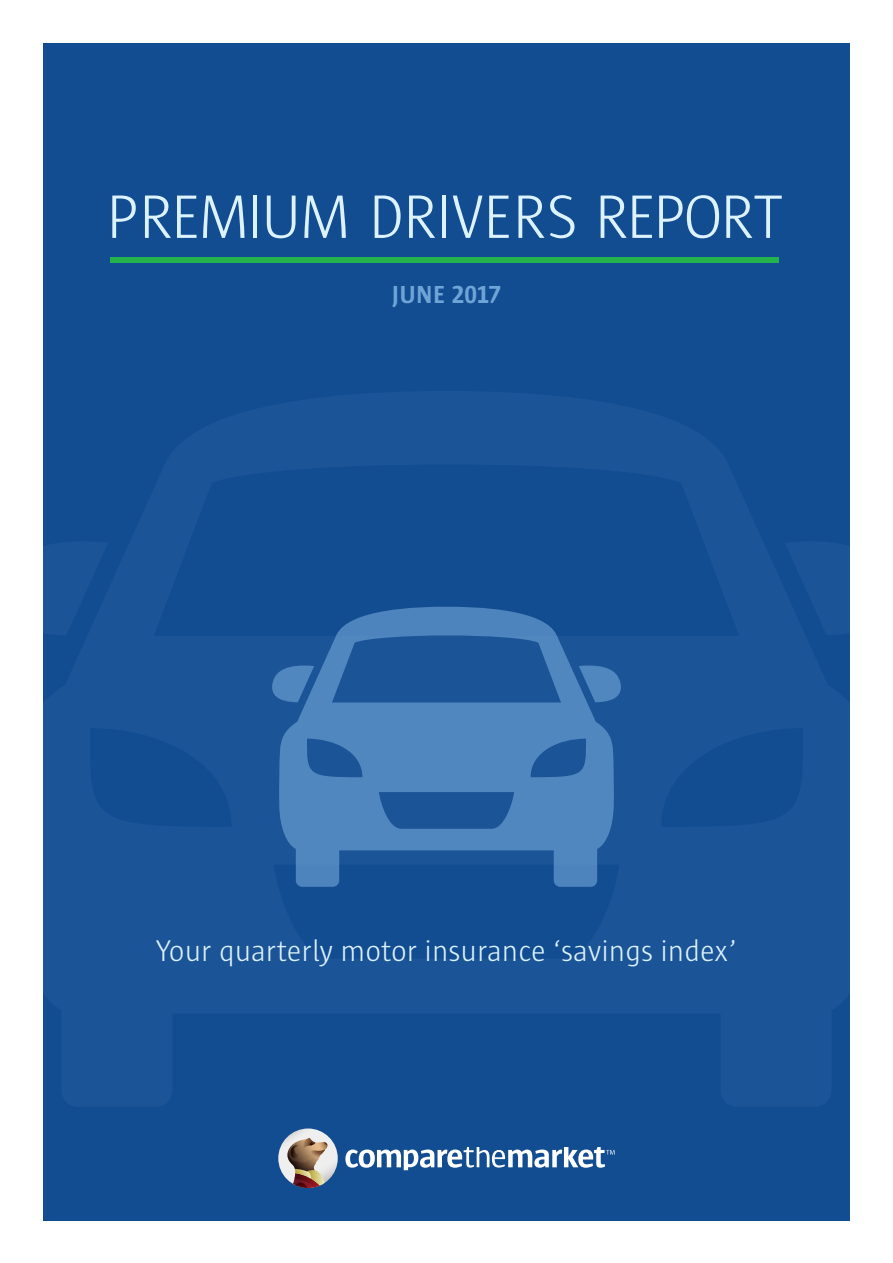
<style>
.page{position:relative;width:893px;height:1263px;background:#fff}
.page>*{position:absolute;margin:0;border:0;box-sizing:border-box;transform-origin:0 0}
.Copy{font:300 62.7px "Sun";letter-spacing:-.02em;color:#dcf2fc}
.Copy-2{font:300 30.6px "Sun";color:#dcf2fc}
.Copy-3{font:700 25.2px "Sun";letter-spacing:.01em;color:#6fa4d7}
</style>
<div class="page">
<div style="left:43px;top:43px;width:807px;height:1177px;background:#124c91"></div>
<svg style="left:272px;top:607px;width:349px;height:280px;fill:#4d84bd"></svg>
<div style="left:110px;top:257px;width:669px;height:6px;background:#23b24b"></div>
<svg style="left:278px;top:1128px;width:60px;height:60px"></svg>
<svg style="left:286px;top:1138px;width:43px;height:50px;background:#a38e80"></svg>
<svg style="left:345px;top:1147px;width:270px;height:23px"></svg>
<p class="Copy" style="left:106px;top:182px;width:678px">PREMIUM DRIVERS REPORT</p>
<p class="Copy-3" style="left:392px;top:281px;width:111px">JUNE 2017</p>
<p class="Copy-2" style="left:156px;top:933px;width:582px">Your quarterly motor insurance ‘savings index’</p>
</div>
